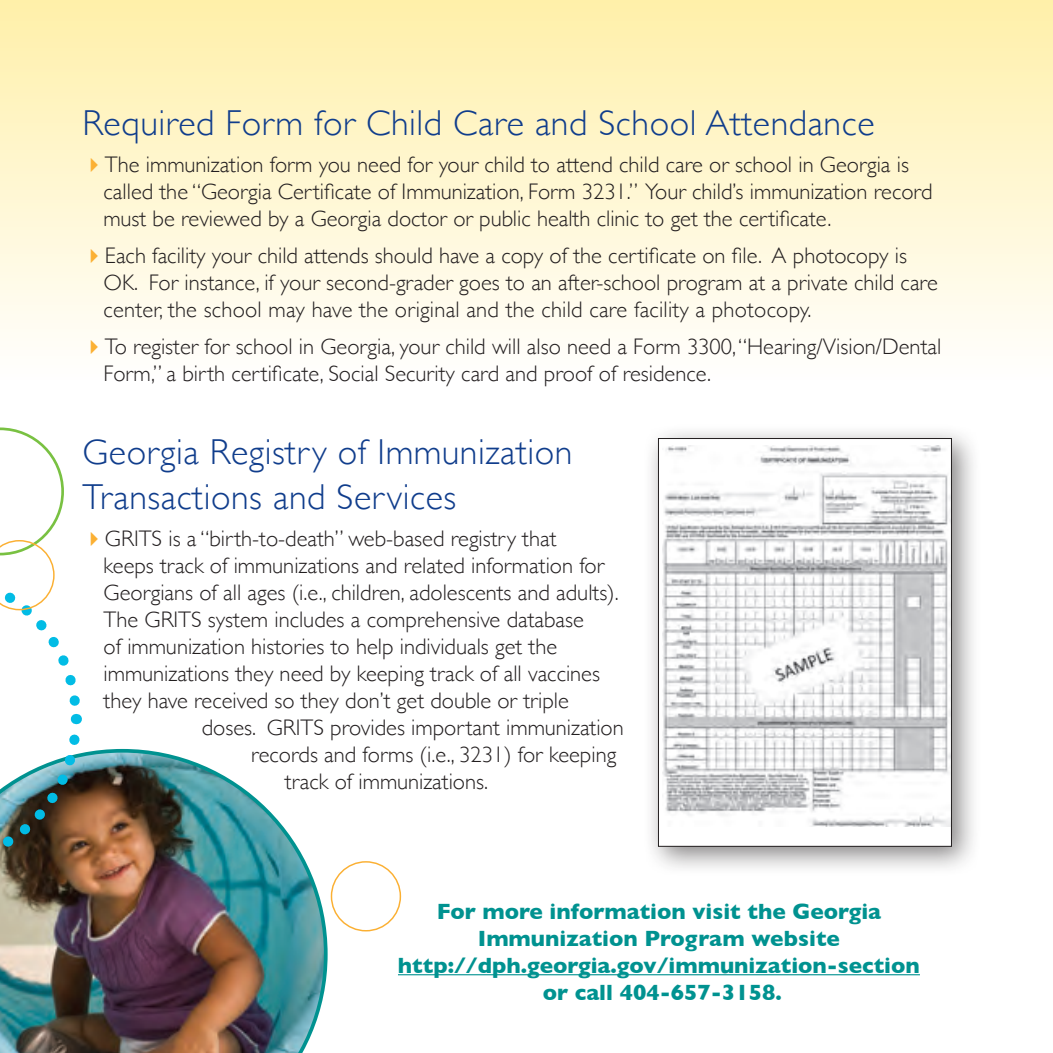
<style>
.page{position:relative;width:1053px;height:1053px;background:#fff}
.page>*{position:absolute;margin:0;border:0;box-sizing:border-box;transform-origin:0 0}
.t1{font:300 36px/45px "Gill Sans";letter-spacing:.015em;color:#103d8c}
.t2{font:300 22.5px/27px "Gill Sans";color:#231f20}
.t3{font:700 22.5px/27px "Gill Sans";color:#009290;text-align:center}
.s1{color:#fbb033}
</style>
<div class="page">
<img style="left:0;top:749px;width:328px;height:304px">
<div style="left:0;top:0;width:1053px;height:381px;background:linear-gradient(to bottom,#fff0a9,#fffefe)"></div>
<div style="left:642px;top:422px;width:339px;height:454px;background:#231f20;opacity:.55"></div>
<div style="left:658px;top:439px;width:293px;height:407px;background:#fff"></div>
<img style="left:662px;top:446px;width:288px;height:381px">
<div style="left:658px;top:438px;width:294px;height:409px;border:1px solid #231f20"></div>
<svg style="left:0;top:428px;width:86px;height:446px"></svg>
<div style="left:331px;top:861px;width:70px;height:71px;border:1px solid #fbb033;border-radius:50%"></div>
<hr style="left:398px;top:974px;width:522px;height:1px;background:#009290">
<h1 class="t1" style="left:82px;top:99px;width:794px">Required Form for Child Care and School Attendance</h1>
<p class="t2" style="left:104px;top:150px;width:830px;text-indent:-21px"><span class="s1">✔</span>The immunization form you need for your child to attend child care or school in Georgia is called the “Georgia Certificate of Immunization, Form 3231.” Your child’s immunization record must be reviewed by a Georgia doctor or public health clinic to get the certificate.</p>
<p class="t2" style="left:104px;top:241px;width:836px;text-indent:-21px"><span class="s1">✔</span>Each facility your child attends should have a copy of the certificate on file. A photocopy is<br>OK. For instance, if your second-grader goes to an after-school program at a private child care center, the school may have the original and the child care facility a photocopy.</p>
<p class="t2" style="left:104px;top:333px;width:839px;text-indent:-21px"><span class="s1">✔</span>To register for school in Georgia, your child will also need a Form 3300, “Hearing/Vision/Dental<br>Form,” a birth certificate, Social Security card and proof of residence.</p>
<h1 class="t1" style="left:82px;top:428px;width:492px">Georgia Registry of Immunization<br>Transactions and Services</h1>
<p class="t2" style="left:82px;top:524px;width:476px"><span class="s1">✔</span>GRITS is a “birth-to-death” web-based registry that</p>
<p class="t2" style="left:104px;top:551px;width:502px">keeps track of immunizations and related information for</p>
<p class="t2" style="left:104px;top:578px;width:517px">Georgians of all ages (i.e., children, adolescents and adults).</p>
<p class="t2" style="left:104px;top:605px;width:482px">The GRITS system includes a comprehensive database</p>
<p class="t2" style="left:104px;top:632px;width:455px">of immunization histories to help individuals get the</p>
<p class="t2" style="left:104px;top:659px;width:498px">immunizations they need by keeping track of all vaccines</p>
<p class="t2" style="left:104px;top:686px;width:467px">they have received so they don’t get double or triple</p>
<p class="t2" style="left:202px;top:713px;width:424px">doses. GRITS provides important immunization</p>
<p class="t2" style="left:251px;top:740px;width:367px">records and forms (i.e., 3231) for keeping</p>
<p class="t2" style="left:285px;top:767px;width:205px">track of immunizations.</p>
<p class="t3" style="left:398px;top:897px;width:523px">For more information visit the Georgia Immunization Program website http://dph.georgia.gov/immunization-section or call 404-657-3158.</p>
</div>
